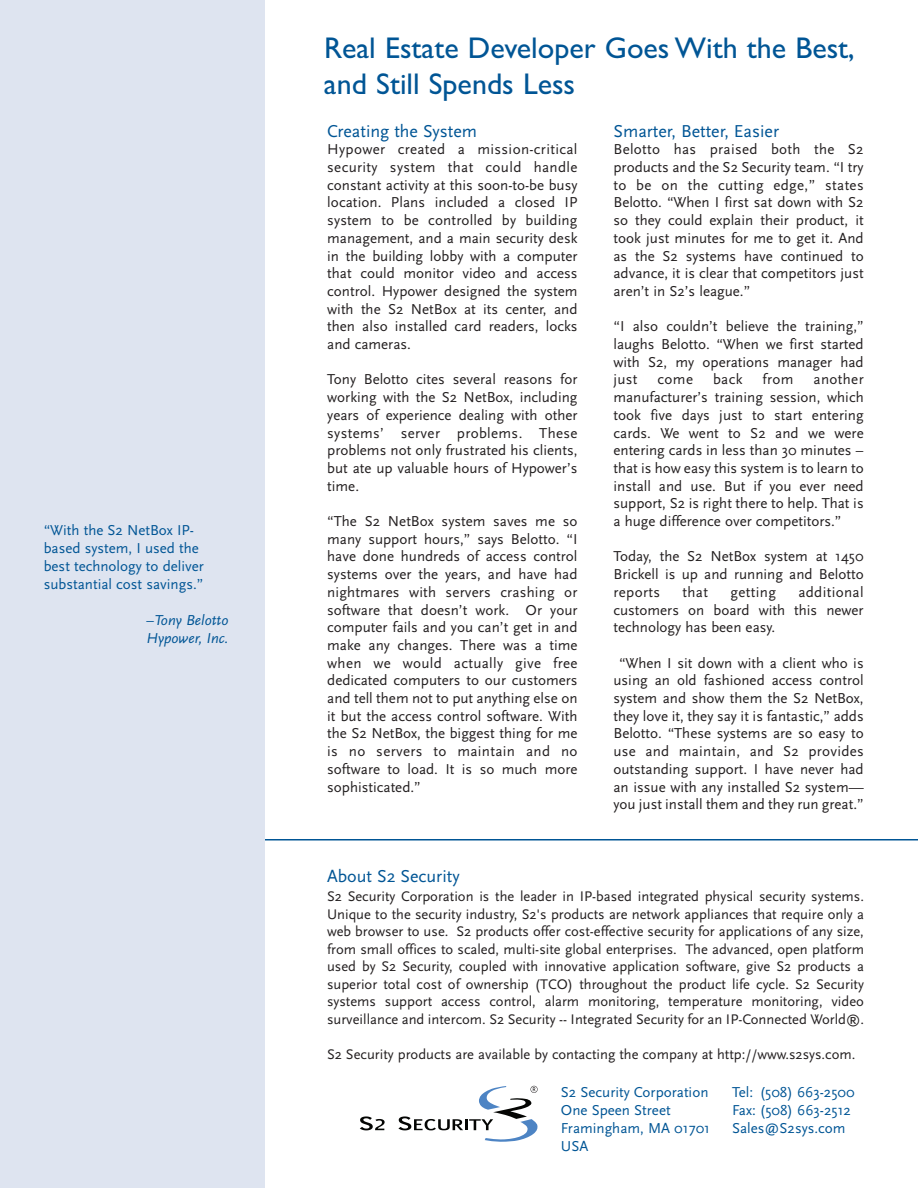
<style>
.page{position:relative;width:918px;height:1188px;background:#fff}
.page>*{position:absolute;margin:0;border:0;box-sizing:border-box;transform-origin:0 0}
.t1{font:30px/36px "Gill Sans";color:#005595}
.t2{font:18px "Scala Sans";color:#005595}
.t3{font:15px/17.7px "Scala Sans";color:#231f20;text-align:justify}
.t4{font:15px/18px "Scala Sans";color:#005595}
.t5{font:italic 15px/18px "Scala Sans";color:#005595}
.t6{font:15px "Scala Sans";letter-spacing:.025em;color:#231f20}
.t7{font:14.55px/17.4px "Scala Sans";color:#231f20;text-align:justify}
</style>
<div class="page">
<hr style="left:251px;top:839px;width:667px;height:2px;background:#005595">
<div style="left:0;top:0;width:265px;height:1188px;background:#dee4f0"></div>
<svg style="left:360px;top:1116px;width:25px;height:14px"></svg>
<svg style="left:398px;top:1086px;width:140px;height:56px"></svg>
<p class="t4" style="left:44px;top:521px;width:162px">“With the S2 NetBox IP&shy;based system, I used the best technology to deliver substantial cost savings.”</p>
<p class="t5" style="left:146px;top:611px;width:84px">–Tony Belotto<br>Hypower, Inc.</p>
<h1 class="t1" style="left:324px;top:30px;width:532px">Real Estate Developer Goes With the Best, and Still Spends Less</h1>
<p class="t2" style="left:327px;top:120px;width:151px">Creating the System</p>
<p class="t3" style="left:327px;top:140px;width:252px">Hypower created a mission-critical security system that could handle constant activity at this soon-to-be busy location. Plans included a closed IP system to be controlled by building management, and a main security desk in the building lobby with a computer that could monitor video and access control. Hypower designed the system with the S2 NetBox at its center, and then also installed card readers, locks and cameras.</p>
<p class="t3" style="left:327px;top:370px;width:252px">Tony Belotto cites several reasons for working with the S2 NetBox, including years of experience dealing with other systems’ server problems. These problems not only frustrated his clients, but ate up valuable hours of Hypower’s time.</p>
<p class="t3" style="left:327px;top:512px;width:252px">“The S2 NetBox system saves me so many support hours,” says Belotto. “I have done hundreds of access control systems over the years, and have had nightmares with servers crashing or software that doesn’t work. Or your computer fails and you can’t get in and make any changes. There was a time when we would actually give free dedicated computers to our customers and tell them not to put anything else on it but the access control software. With the S2 NetBox, the biggest thing for me is no servers to maintain and no software to load. It is so much more sophisticated.”</p>
<p class="t2" style="left:613px;top:120px;width:167px">Smarter, Better, Easier</p>
<p class="t3" style="left:613px;top:140px;width:252px">Belotto has praised both the S2 products and the S2 Security team. “I try to be on the cutting edge,” states Belotto. “When I first sat down with S2 so they could explain their product, it took just minutes for me to get it. And as the S2 systems have continued to advance, it is clear that competitors just aren’t in S2’s league.”</p>
<p class="t3" style="left:613px;top:317px;width:252px">“I also couldn’t believe the training,” laughs Belotto. “When we first started with S2, my operations manager had just</p>
<p class="t3" style="left:658px;top:370px;width:37px">come</p>
<p class="t3" style="left:713px;top:370px;width:31px">back</p>
<p class="t3" style="left:763px;top:370px;width:33px">from</p>
<p class="t3" style="left:613px;top:370px;width:252px;text-indent:200px">another manufacturer’s training session, which took five days just to start entering cards. We went to S2 and we were entering cards in less than 30 minutes – that is how easy this system is to learn to install and use. But if you ever need support, S2 is right there to help. That is a huge difference over competitors.”</p>
<p class="t3" style="left:613px;top:547px;width:252px">Today, the S2 NetBox system at 1450<br>Brickell is up and running and Belotto reports</p>
<p class="t3" style="left:613px;top:583px;width:252px;text-indent:185px">additional customers on board with this newer technology has been easy.</p>
<p class="t3" style="left:613px;top:654px;width:252px;text-align:center">“When I sit down with a client who is using an old fashioned access control system and show them the S2 NetBox, they love it, they say it is fantastic,” adds Belotto. “These systems are so easy to use and maintain, and S2 provides outstanding support. I have never had an issue with any installed S2 system— you just install them and they run great.”</p>
<p class="t3" style="left:683px;top:583px;width:27px">that</p>
<p class="t6" style="left:731px;top:583px;width:47px">getting</p>
<p class="t2" style="left:327px;top:866px;width:134px">About S2 Security</p>
<p class="t7" style="left:327px;top:888px;width:538px">S2 Security Corporation is the leader in IP-based integrated physical security systems.<br>Unique to the security industry, S2's products are network appliances that require only a web browser to use. S2 products offer cost-effective security for applications of any size, from small offices to scaled, multi-site global enterprises. The advanced, open platform used by S2 Security, coupled with innovative application software, give S2 products a superior total cost of ownership (TCO) throughout the product life cycle. S2 Security systems support access control, alarm monitoring, temperature monitoring, video surveillance and intercom. S2 Security -- Integrated Security for an IP-Connected World®.</p>
<p class="t7" style="left:327px;top:1045px;width:530px">S2 Security products are available by contacting the company at http://www.s2sys.com.</p>
<p class="t4" style="left:561px;top:1083px;width:151px">S2 Security Corporation<br>One Speen Street<br>Framingham, MA 01701<br>USA</p>
<p class="t4" style="left:732px;top:1083px;width:124px">Tel: (508) 663-2500<br>Fax: (508) 663-2512<br>Sales@S2sys.com</p>
</div>
